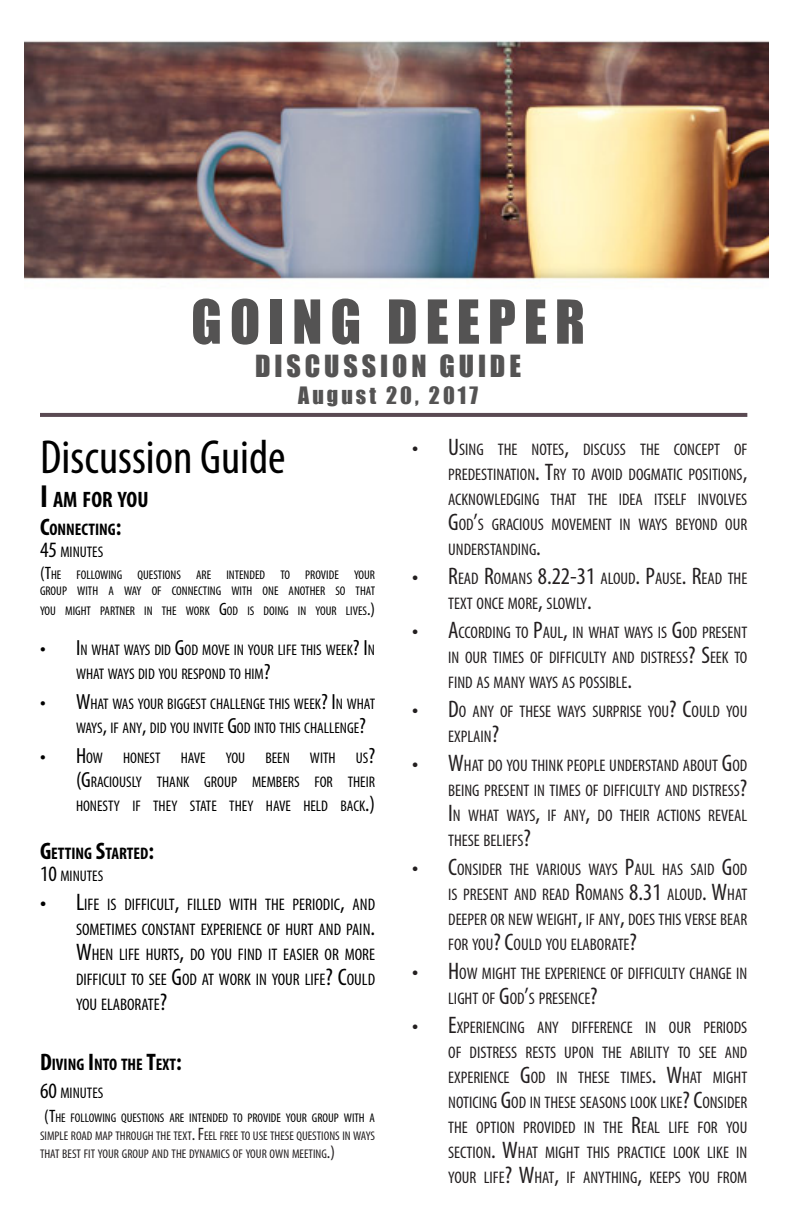
<style>
.page{position:relative;width:792px;height:1224px;background:#fff}
.page>*{position:absolute;margin:0;border:0;box-sizing:border-box;transform-origin:0 0}
.t1{font:56px "Impact";letter-spacing:.14em;color:#545353}
.t2{font:condensed 48px "Myriad Pro";color:#000}
.t3{font:28px "Impact";letter-spacing:.14em;color:#545353}
.t4{font:700 condensed 22.4px "Myriad Pro";color:#000}
.t5{font:22px "Impact";letter-spacing:.14em;color:#545353}
.t6{font:condensed 22px "Myriad Pro";color:#000}
.t7{font:condensed 16.8px/25px "Myriad Pro";color:#231f20;text-align:justify}
.t8{font:condensed 16.8px/25px "Myriad Pro";color:#000;text-align:justify}
.t9{font:700 condensed 16.8px "Myriad Pro";color:#000}
.t10{font:condensed 15.4px/24px "Myriad Pro";color:#000}
.t11{font:condensed 12.6px/18px "Myriad Pro";color:#231f20;text-align:justify}
.t12{font:condensed 12.6px/16px "Myriad Pro";color:#000}
.s1{font-size:32px}
.s2{font-size:24px}
.s3{font-size:22px}
.s4{font-size:18px}
.s5{font-size:15.4px}
.s6{font-size:18px;color:#000}
.s7{color:#000}
</style>
<div class="page">
<hr style="left:40px;top:413px;width:707px;height:4px;background:#5a4a52">
<img style="left:24px;top:41px;width:744px;height:239px">
<p class="t1" style="left:191px;top:278px;width:395px">GOING DEEPER</p>
<p class="t3" style="left:255px;top:345px;width:267px">DISCUSSION GUIDE</p>
<p class="t5" style="left:298px;top:378px;width:181px">August 20, 2017</p>
<p class="t2" style="left:40px;top:428px;width:247px">Discussion Guide</p>
<p class="t4" style="left:40px;top:485px;width:110px"><span class="s1">I</span> AM FOR YOU</p>
<p class="t9" style="left:40px;top:519px;width:83px"><span class="s2">C</span>ONNECTING<span class="s2">:</span></p>
<p class="t10" style="left:40px;top:540px;width:65px"><span class="s3">45</span> MINUTES</p>
<p class="t12" style="left:40px;top:566px;width:337px"><span class="s4">(</span><span class="s4">T</span>HE FOLLOWING QUESTIONS ARE INTENDED TO PROVIDE YOUR<br>GROUP WITH A WAY OF CONNECTING WITH ONE ANOTHER SO THAT</p>
<p class="t12" style="left:40px;top:602px;width:337px">YOU MIGHT PARTNER IN THE WORK <span class="s4">G</span>OD IS DOING IN YOUR LIVES<span class="s4">.)</span></p>
<p class="t10" style="left:76px;top:638px;width:301px;text-indent:-36px"><span class="s3">• I</span> N WHAT WAYS DID <span class="s3">G</span>OD MOVE IN YOUR LIFE THIS WEEK<span class="s3">? I</span> N<br>WHAT WAYS DID YOU RESPOND TO HIM<span class="s3">?</span></p>
<p class="t10" style="left:76px;top:692px;width:301px;text-indent:-36px"><span class="s3">• W</span>HAT WAS YOUR BIGGEST CHALLENGE THIS WEEK<span class="s3">? I</span> N WHAT<br>WAYS<span class="s3">,</span> IF ANY<span class="s3">,</span> DID YOU INVITE <span class="s3">G</span>OD INTO THIS CHALLENGE<span class="s3">?</span></p>
<p class="t6" style="left:40px;top:742px;width:64px">• H<span class="s5">OW</span></p>
<p class="t10" style="left:123px;top:746px;width:39px">HONEST</p>
<p class="t10" style="left:181px;top:746px;width:27px">HAVE</p>
<p class="t10" style="left:226px;top:746px;width:21px">YOU</p>
<p class="t10" style="left:265px;top:746px;width:26px">BEEN</p>
<p class="t10" style="left:310px;top:746px;width:27px">WITH</p>
<p class="t7" style="left:448px;top:437px;width:301px;text-indent:-36px"><span class="s2">• U</span>SING THE NOTES<span class="s2">,</span> DISCUSS THE CONCEPT OF PREDESTINATION<span class="s2">. T</span>RY TO AVOID DOGMATIC POSITIONS<span class="s2">, </span>ACKNOWLEDGING THAT THE IDEA ITSELF INVOLVES <span class="s2">G</span>OD<span class="s2">’</span>S GRACIOUS MOVEMENT IN WAYS BEYOND OUR UNDERSTANDING<span class="s2">.</span></p>
<p class="t7" style="left:448px;top:566px;width:301px;text-indent:-36px"><span class="s2">• R</span>EAD <span class="s2">R</span>OMANS <span class="s2">8.22-31</span> ALOUD<span class="s2">. P</span>AUSE<span class="s2">. R</span>EAD THE<br>TEXT ONCE MORE<span class="s2">,</span> SLOWLY<span class="s2">.</span></p>
<p class="t7" style="left:448px;top:620px;width:301px;text-indent:-36px"><span class="s2">• A</span>CCORDING TO <span class="s2">P</span>AUL<span class="s2">,</span> IN WHAT WAYS IS <span class="s2">G</span>OD PRESENT IN OUR TIMES OF DIFFICULTY AND DISTRESS<span class="s2">? S</span>EEK TO FIND AS MANY WAYS AS POSSIBLE<span class="s2">.</span></p>
<p class="t7" style="left:448px;top:699px;width:301px;text-indent:-36px"><span class="s2">• D</span>O ANY OF THESE WAYS SURPRISE YOU<span class="s2">? C</span>OULD YOU<br>EXPLAIN<span class="s2">?</span></p>
<p class="t7" style="left:448px;top:753px;width:301px;text-indent:-36px"><span class="s2">• W</span>HAT DO YOU THINK PEOPLE UNDERSTAND ABOUT <span class="s2">G</span>OD BEING PRESENT IN TIMES OF DIFFICULTY AND DISTRESS<span class="s2">?<br>I</span> N WHAT WAYS<span class="s2">,</span> IF ANY<span class="s2">,</span> DO THEIR ACTIONS REVEAL THESE BELIEFS<span class="s2">?</span></p>
<p class="t7" style="left:448px;top:857px;width:301px;text-indent:-36px"><span class="s2">• C</span>ONSIDER THE VARIOUS WAYS <span class="s2">P</span>AUL HAS SAID <span class="s2">G</span>OD IS PRESENT AND READ <span class="s2">R</span>OMANS <span class="s2">8.31</span> ALOUD<span class="s2">. W</span>HAT DEEPER OR NEW WEIGHT<span class="s2">,</span> IF ANY<span class="s2">,</span> DOES THIS VERSE BEAR FOR YOU<span class="s2">? C</span>OULD YOU ELABORATE<span class="s2">?</span></p>
<p class="t7" style="left:448px;top:961px;width:301px;text-indent:-36px"><span class="s2">• H</span>OW MIGHT THE EXPERIENCE OF DIFFICULTY CHANGE IN<br>LIGHT OF <span class="s2">G</span>OD<span class="s2">’</span>S PRESENCE<span class="s2">?</span></p>
<p class="t7" style="left:448px;top:1015px;width:301px;text-indent:-36px"><span class="s2">• E</span>XPERIENCING ANY DIFFERENCE IN OUR PERIODS OF DISTRESS RESTS UPON THE ABILITY TO SEE AND EXPERIENCE <span class="s2">G</span>OD IN THESE TIMES<span class="s2">. W</span>HAT MIGHT NOTICING <span class="s2">G</span>OD IN THESE SEASONS LOOK LIKE<span class="s2">? C</span>ONSIDER THE OPTION PROVIDED IN THE <span class="s2">R</span>EAL LIFE FOR YOU SECTION<span class="s2">. W</span>HAT MIGHT THIS PRACTICE LOOK LIKE IN YOUR LIFE<span class="s2">? W</span>HAT<span class="s2">,</span> IF ANYTHING<span class="s2">,</span> KEEPS YOU FROM</p>
<p class="t10" style="left:76px;top:746px;width:301px;text-align:justify;text-indent:280px">US<span class="s3">? (G</span>RACIOUSLY THANK GROUP MEMBERS FOR THEIR HONESTY IF THEY STATE THEY HAVE HELD BACK<span class="s3">.)</span></p>
<p class="t9" style="left:40px;top:843px;width:116px"><span class="s2">G</span>ETTING <span class="s2">S</span>TARTED<span class="s2">:</span></p>
<p class="t10" style="left:40px;top:864px;width:65px"><span class="s3">10</span> MINUTES</p>
<p class="t8" style="left:76px;top:892px;width:301px;text-indent:-36px"><span class="s2">• L</span>IFE IS DIFFICULT<span class="s2">,</span> FILLED WITH THE PERIODIC<span class="s2">,</span> AND SOMETIMES CONSTANT EXPERIENCE OF HURT AND PAIN<span class="s2">.<br>W</span>HEN LIFE HURTS<span class="s2">,</span> DO YOU FIND IT EASIER OR MORE DIFFICULT TO SEE <span class="s2">G</span>OD AT WORK IN YOUR LIFE<span class="s2">? C</span>OULD YOU ELABORATE<span class="s2">?</span></p>
<p class="t9" style="left:40px;top:1054px;width:143px"><span class="s2">D</span>IVING <span class="s2">I</span>NTO THE <span class="s2">T</span>EXT<span class="s2">:</span></p>
<p class="t10" style="left:40px;top:1081px;width:65px"><span class="s3">60</span> MINUTES</p>
<p class="t11" style="left:40px;top:1108px;width:337px;text-indent:4px"><span class="s6">(T</span><span class="s7">HE FOLLOWING QUESTIONS ARE INTENDED TO PROVIDE YOUR GROUP WITH A </span>SIMPLE ROAD MAP THROUGH THE TEXT<span class="s4">. F</span>EEL FREE TO USE THESE QUESTIONS IN WAYS THAT BEST FIT YOUR GROUP AND THE DYNAMICS OF YOUR OWN MEETING<span class="s4">.)</span></p>
</div>
